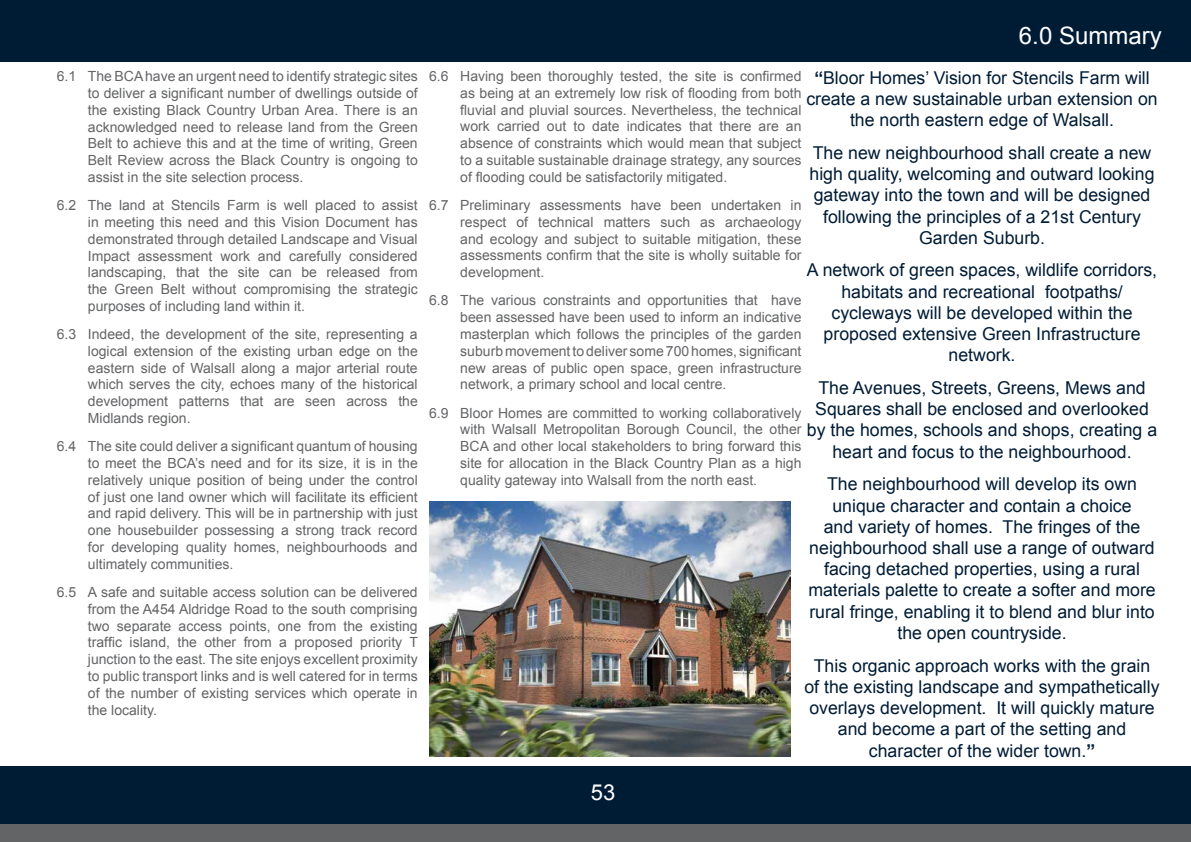
<style>
.page{position:relative;width:1191px;height:842px;background:#fff}
.page>*{position:absolute;margin:0;border:0;box-sizing:border-box;transform-origin:0 0}
.t1{font:24px "Arial";color:#fff}
.t2{font:22px "Arial";color:#fff}
.t3{font:17.7px/21.2px "Arial";color:#001c35;text-align:center}
.t4{font:14px/16.8px "Arial";color:#636466;text-align:justify}
.s1{font-weight:700}
</style>
<div class="page">
<div style="left:0;top:767px;width:1191px;height:75px;background:#001c35"></div>
<div style="left:0;top:824px;width:1191px;height:18px;background:#636466"></div>
<div style="left:0;top:0;width:1191px;height:62px;background:#001c35"></div>
<img style="left:429px;top:502px;width:362px;height:255px">
<p class="t4" style="left:88px;top:68px;width:331px;text-indent:-31px">6.1 The BCA have an urgent need to identify strategic sites to deliver a significant number of dwellings outside of the existing Black Country Urban Area. There is an acknowledged need to release land from the Green Belt to achieve this and at the time of writing, Green Belt Review across the Black Country is ongoing to assist in the site selection process.</p>
<p class="t4" style="left:88px;top:197px;width:331px;text-indent:-31px">6.2 The land at Stencils Farm is well placed to assist in meeting this need and this Vision Document has demonstrated through detailed Landscape and Visual Impact assessment work and carefully considered landscaping, that the site can be released from the Green Belt without compromising the strategic purposes of including land within it.</p>
<p class="t4" style="left:88px;top:326px;width:331px;text-indent:-31px">6.3 Indeed, the development of the site, representing a logical extension of the existing urban edge on the eastern side of Walsall along a major arterial route which serves the city, echoes many of the historical development patterns that are seen across the Midlands region.</p>
<p class="t4" style="left:88px;top:438px;width:331px;text-indent:-31px">6.4 The site could deliver a significant quantum of housing to meet the BCA’s need and for its size, it is in the relatively unique position of being under the control of just one land owner which will facilitate its efficient and rapid delivery. This will be in partnership with just one housebuilder possessing a strong track record for developing quality homes, neighbourhoods and ultimately communities.</p>
<p class="t4" style="left:88px;top:584px;width:332px;text-indent:-31px">6.5 A safe and suitable access solution can be delivered from the A454 Aldridge Road to the south comprising two separate access points, one from the existing traffic island, the other from a proposed priority T junction to the east. The site enjoys excellent proximity to public transport links and is well catered for in terms of the number of existing services which operate in the locality.</p>
<h1 class="t1" style="left:1019px;top:20px;width:144px">6.0 Summary</h1>
<p class="t4" style="left:460px;top:68px;width:343px;text-indent:-31px">6.6 Having been thoroughly tested, the site is confirmed as being at an extremely low risk of flooding from both fluvial and pluvial sources. Nevertheless, the technical work carried out to date indicates that there are an absence of constraints which would mean that subject to a suitable sustainable drainage strategy, any sources of flooding could be satisfactorily mitigated.</p>
<p class="t4" style="left:460px;top:197px;width:343px;text-indent:-31px">6.7 Preliminary assessments have been undertaken in respect of technical matters such as archaeology and ecology and subject to suitable mitigation, these assessments confirm that the site is wholly suitable for development.</p>
<p class="t4" style="left:460px;top:292px;width:343px;text-indent:-31px">6.8 The various constraints and opportunities that have been assessed have been used to inform an indicative masterplan which follows the principles of the garden suburb movement to deliver some 700 homes, significant new areas of public open space, green infrastructure network, a primary school and local centre.</p>
<p class="t4" style="left:460px;top:404px;width:343px;text-indent:-31px">6.9 Bloor Homes are committed to working collaboratively with Walsall Metropolitan Borough Council, the other BCA and other local stakeholders to bring forward this site for allocation in the Black Country Plan as a high quality gateway into Walsall from the north east.</p>
<p class="t3" style="left:806px;top:67px;width:353px"><span class="s1">“</span>Bloor Homes’ Vision for Stencils Farm will create a new sustainable urban extension on the north eastern edge of Walsall.</p>
<p class="t3" style="left:809px;top:142px;width:346px">The new neighbourhood shall create a new high quality, welcoming and outward looking gateway into the town and will be designed following the principles of a 21st Century Garden Suburb.</p>
<p class="t3" style="left:807px;top:260px;width:352px">A network of green spaces, wildlife corridors, habitats and recreational footpaths/ cycleways will be developed within the proposed extensive Green Infrastructure network.</p>
<p class="t3" style="left:807px;top:377px;width:352px">The Avenues, Streets, Greens, Mews and Squares shall be enclosed and overlooked by the homes, schools and shops, creating a heart and focus to the neighbourhood.</p>
<p class="t3" style="left:808px;top:474px;width:349px">The neighbourhood will develop its own unique character and contain a choice<br>and variety of homes. The fringes of the neighbourhood shall use a range of outward facing detached properties, using a rural materials palette to create a softer and more rural fringe, enabling it to blend and blur into the open countryside.</p>
<p class="t3" style="left:804px;top:655px;width:357px">This organic approach works with the grain of the existing landscape and sympathetically overlays development. It will quickly mature and become a part of the setting and character of the wider town.<span class="s1">”</span></p>
<h2 class="t2" style="left:591px;top:778px;width:26px">53</h2>
</div>
